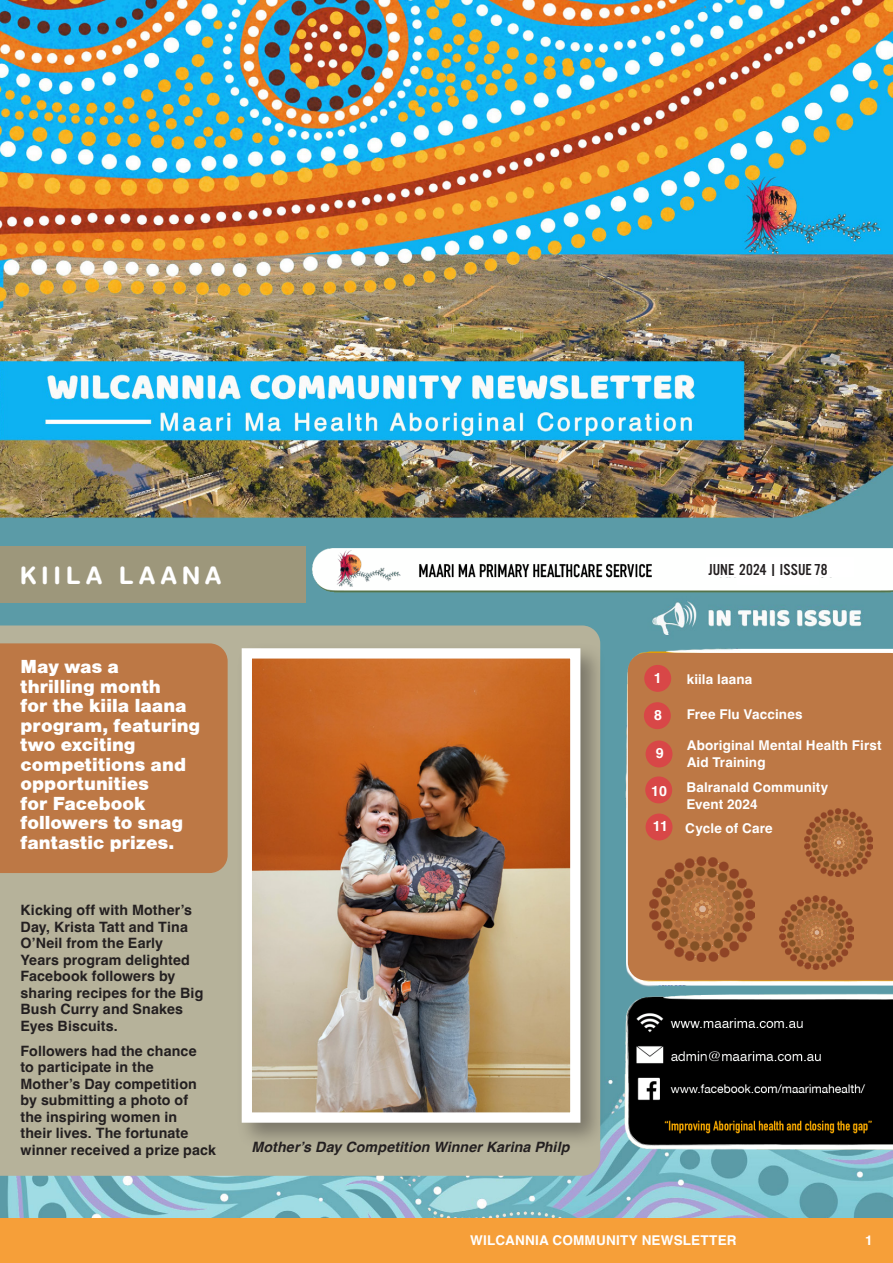
<style>
.page{position:relative;width:893px;height:1263px;background:#fff}
.page>*{position:absolute;margin:0;border:0;box-sizing:border-box;transform-origin:0 0}
.t1{font:700 24px "Helvetica Rounded";letter-spacing:.2em;color:#fff}
.t2{font:800 19.5px/19.5px "Helvetica";letter-spacing:.005em;color:#fff}
.t3{font:16.5px "Alternate Got No 3 D";letter-spacing:.005em;color:#231f20}
.t4{font:700 14.25px/16.5px "Helvetica";letter-spacing:.01em;color:#231f20}
.t5{font:italic 700 14.25px "Helvetica";letter-spacing:.005em;color:#231f20}
.t6{font:700 14.25px "Helvetica";color:#fff}
.t7{font:700 13.5px/16.5px "Helvetica";letter-spacing:.01em;color:#fff}
</style>
<div class="page">
<img style="left:0;top:0;width:893px;height:1218px">
<div style="left:0;top:1218px;width:893px;height:45px;background:#f69f39"></div>
<img style="left:0;top:541px;width:893px;height:57px">
<img style="left:614px;top:989px;width:279px;height:168px">
<img style="left:619px;top:638px;width:274px;height:352px">
<div style="left:0;top:546px;width:305px;height:57px;background:#9d977b"></div>
<div style="left:628px;top:653px;width:265px;height:327px;background:#bd7845"></div>
<div style="left:644px;top:702px;width:27px;height:27px;background:#d84747;border-radius:50%"></div>
<div style="left:644px;top:665px;width:27px;height:27px;background:#d84747;border-radius:50%"></div>
<div style="left:707px;top:557px;width:147px;height:20px;background:#fff"></div>
<img style="left:804px;top:809px;width:68px;height:68px">
<div style="left:737px;top:576px;width:81px;height:8px;background:#fff"></div>
<div style="left:646px;top:740px;width:26px;height:27px;background:#d84747;border-radius:50%"></div>
<div style="left:646px;top:813px;width:26px;height:27px;background:#d84747;border-radius:50%"></div>
<img style="left:780px;top:895px;width:74px;height:74px">
<img style="left:650px;top:856px;width:105px;height:105px">
<div style="left:0;top:625px;width:600px;height:551px;background:#b6b29a"></div>
<div style="left:0;top:643px;width:228px;height:230px;background:#bd7845"></div>
<div style="left:236px;top:642px;width:371px;height:507px;background:#231f20;opacity:.41"></div>
<img style="left:253px;top:659px;width:316px;height:453px">
<div style="left:242px;top:648px;width:338px;height:475px;border:10px solid #fff"></div>
<div style="left:645px;top:776px;width:27px;height:27px;background:#d84747;border-radius:50%"></div>
<h1 class="t1" style="left:20px;top:561px;width:203px">KIILA LAANA</h1>
<h2 class="t2" style="left:21px;top:657px;width:181px">May was a<br>thrilling month<br>for the kiila laana program, featuring two exciting competitions and opportunities<br>for Facebook followers to snag fantastic prizes.</h2>
<p class="t4" style="left:21px;top:904px;width:184px">Kicking off with Mother’s<br>Day, Krista Tatt and Tina<br>O’Neil from the Early<br>Years program delighted<br>Facebook followers by sharing recipes for the Big<br>Bush Curry and Snakes<br>Eyes Biscuits.</p>
<p class="t4" style="left:21px;top:1044px;width:197px">Followers had the chance<br>to participate in the<br>Mother’s Day competition by submitting a photo of<br>the inspiring women in<br>their lives. The fortunate winner received a prize pack</p>
<p class="t3" style="left:708px;top:561px;width:121px">JUNE 2024 | ISSUE 78</p>
<p class="t6" style="left:654px;top:669px;width:9px">1</p>
<p class="t7" style="left:687px;top:672px;width:67px">kiila laana</p>
<p class="t6" style="left:654px;top:707px;width:9px">8</p>
<p class="t7" style="left:687px;top:707px;width:117px">Free Flu Vaccines</p>
<p class="t6" style="left:656px;top:744px;width:9px">9</p>
<p class="t7" style="left:687px;top:739px;width:196px">Aboriginal Mental Health First<br>Aid Training</p>
<p class="t6" style="left:651px;top:782px;width:17px">10</p>
<p class="t7" style="left:686px;top:781px;width:143px">Balranald Community<br>Event 2024</p>
<p class="t6" style="left:653px;top:817px;width:17px">11</p>
<p class="t7" style="left:685px;top:822px;width:89px">Cycle of Care</p>
<p class="t5" style="left:251px;top:1138px;width:319px">Mother’s Day Competition Winner Karina Philp</p>
<p class="t7" style="left:470px;top:1234px;width:268px">WILCANNIA COMMUNITY NEWSLETTER</p>
<p class="t7" style="left:865px;top:1234px;width:9px">1</p>
</div>
